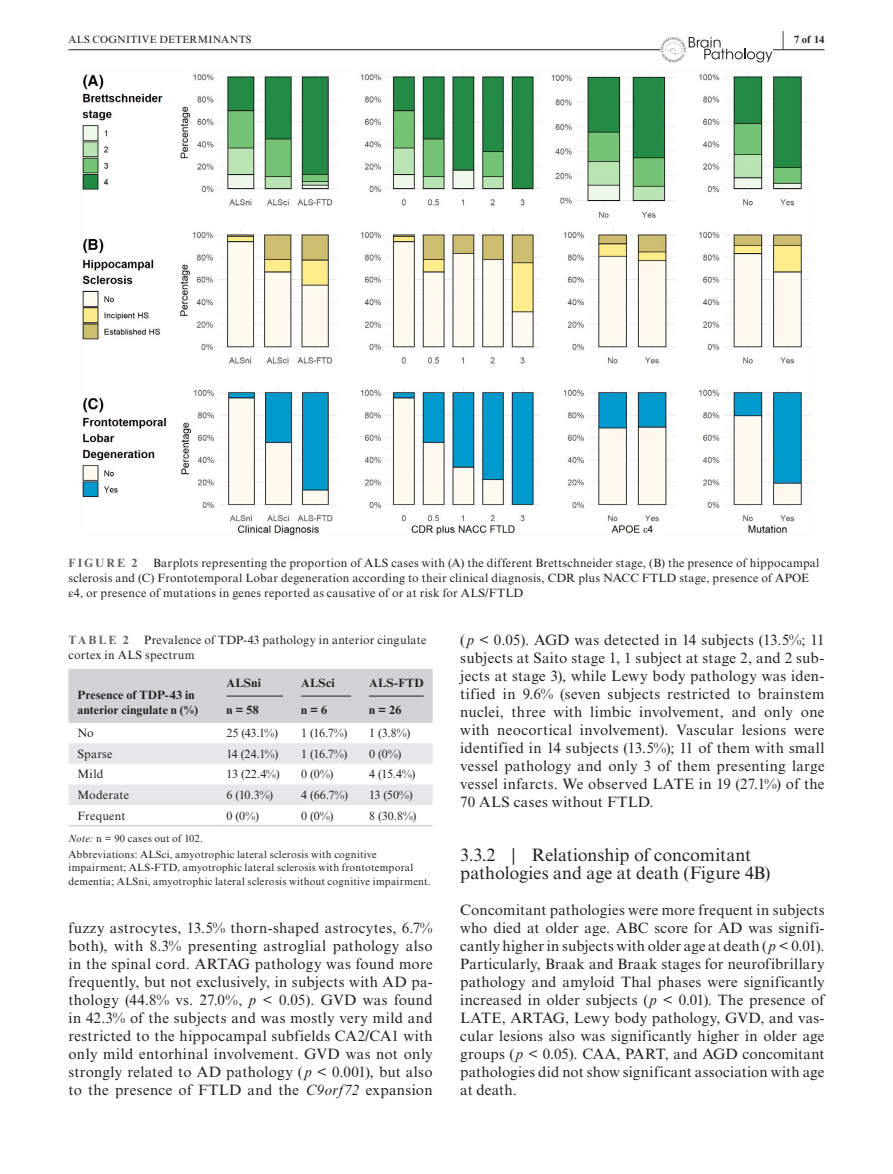
<style>
.page{position:relative;width:893px;height:1174px;background:#fff}
.page>*{position:absolute;margin:0;border:0;box-sizing:border-box;transform-origin:0 0}
.t1{font:18px/18px "Times New Roman MT Std";color:#231f20}
.t2{font:15px/18px "Times New Roman MT Std";letter-spacing:.02em;color:#231f20;text-align:justify}
.t3{font:12px/15px "Times New Roman MT Std";letter-spacing:.02em;color:#231f20}
.t4{font:700 12px/15px "Times New Roman MT Std";letter-spacing:.02em;color:#231f20}
.t5{font:700 12px "Times New Roman MT Std";letter-spacing:.165em;color:#636366}
.t6{font:10.5px/15.8px "Times New Roman MT Std";letter-spacing:.025em;color:#231f20}
.t7{font:700 10.5px "Times New Roman MT Std";color:#231f20}
.s1{font-size:20.25px}
.s2{font-family:"STIX"}
.s3{font-style:italic}
</style>
<div class="page">
<hr style="left:68px;top:49px;width:756px;height:1px;background:#231f20">
<svg style="left:660px;top:37px;width:112px;height:25px"></svg>
<img style="left:81px;top:71px;width:730px;height:465px">
<div style="left:68px;top:669px;width:365px;height:54px;background:#d1d2d4"></div>
<svg style="left:68px;top:743px;width:365px;height:62px"></svg>
<hr style="left:68px;top:825px;width:149px;height:1px;background:#d1d2d4">
<hr style="left:218px;top:825px;width:74px;height:1px;background:#d1d2d4">
<hr style="left:292px;top:825px;width:68px;height:1px;background:#d1d2d4">
<hr style="left:360px;top:825px;width:73px;height:1px;background:#d1d2d4">
<hr style="left:226px;top:695px;width:57px;height:1px;background:#231f20">
<hr style="left:301px;top:695px;width:50px;height:1px;background:#231f20">
<hr style="left:369px;top:695px;width:55px;height:1px;background:#231f20">
<p class="t6" style="left:68px;top:31px;width:185px">ALS COGNITIVE DETERMINANTS</p>
<p class="t7" style="left:782px;top:33px;width:43px"><span class="s1">|</span> 7 of 14</p>
<p class="t3" style="left:68px;top:555px;width:752px;text-indent:85px">Barplots representing the proportion of ALS cases with (A) the different Brettschneider stage, (B) the presence of hippocampal sclerosis and (C) Frontotemporal Lobar degeneration according to their clinical diagnosis, CDR plus NACC FTLD stage, presence of APOE <span class="s2">ε</span>4, or presence of mutations in genes reported as causative of or at risk for ALS/FTLD</p>
<p class="t5" style="left:68px;top:632px;width:62px">TABLE 2</p>
<p class="t5" style="left:68px;top:555px;width:71px">FIGURE 2</p>
<p class="t2" style="left:460px;top:631px;width:366px">(<span class="s3">p</span> &lt; 0.05). AGD was detected in 14 subjects (13.5%; 11 subjects at Saito stage 1, 1 subject at stage 2, and 2 sub&shy;jects at stage 3), while Lewy body pathology was iden&shy;tified in 9.6% (seven subjects restricted to brainstem nuclei, three with limbic involvement, and only one with neocortical involvement). Vascular lesions were identified in 14 subjects (13.5%); 11 of them with small vessel pathology and only 3 of them presenting large vessel infarcts. We observed LATE in 19 (27.1%) of the 70 ALS cases without FTLD.</p>
<p class="t3" style="left:68px;top:632px;width:359px;text-indent:76px">Prevalence of TDP-43 pathology in anterior cingulate cortex in ALS spectrum</p>
<p class="t4" style="left:77px;top:687px;width:122px">Presence of TDP-43 in anterior cingulate n (%)</p>
<p class="t4" style="left:226px;top:675px;width:36px">ALSni</p>
<p class="t4" style="left:301px;top:675px;width:35px">ALSci</p>
<p class="t4" style="left:369px;top:675px;width:56px">ALS-FTD</p>
<p class="t4" style="left:226px;top:702px;width:34px">n = 58</p>
<p class="t4" style="left:301px;top:702px;width:28px">n = 6</p>
<p class="t4" style="left:369px;top:702px;width:34px">n = 26</p>
<p class="t3" style="left:77px;top:725px;width:18px">No</p>
<p class="t3" style="left:226px;top:725px;width:53px">25 (43.1%)</p>
<p class="t3" style="left:301px;top:725px;width:48px">1 (16.7%)</p>
<p class="t3" style="left:369px;top:725px;width:43px">1 (3.8%)</p>
<p class="t3" style="left:77px;top:746px;width:37px">Sparse</p>
<p class="t3" style="left:226px;top:746px;width:53px">14 (24.1%)</p>
<p class="t3" style="left:301px;top:746px;width:48px">1 (16.7%)</p>
<p class="t3" style="left:369px;top:746px;width:34px">0 (0%)</p>
<p class="t3" style="left:77px;top:767px;width:27px">Mild</p>
<p class="t3" style="left:226px;top:767px;width:55px">13 (22.4%)</p>
<p class="t3" style="left:301px;top:767px;width:34px">0 (0%)</p>
<p class="t3" style="left:369px;top:767px;width:48px">4 (15.4%)</p>
<p class="t3" style="left:77px;top:787px;width:53px">Moderate</p>
<p class="t3" style="left:226px;top:787px;width:48px">6 (10.3%)</p>
<p class="t3" style="left:301px;top:787px;width:49px">4 (66.7%)</p>
<p class="t3" style="left:369px;top:787px;width:45px">13 (50%)</p>
<p class="t3" style="left:77px;top:808px;width:49px">Frequent</p>
<p class="t3" style="left:226px;top:808px;width:34px">0 (0%)</p>
<p class="t3" style="left:301px;top:808px;width:34px">0 (0%)</p>
<p class="t3" style="left:369px;top:808px;width:49px">8 (30.8%)</p>
<p class="t6" style="left:68px;top:830px;width:310px"><span class="s3">Note:</span> n = 90 cases out of 102.<br>Abbreviations: ALSci, amyotrophic lateral sclerosis with cognitive</p>
<p class="t6" style="left:68px;top:861px;width:364px;line-height:13.5px">impairment; ALS-FTD, amyotrophic lateral sclerosis with frontotemporal dementia; ALSni, amyotrophic lateral sclerosis without cognitive impairment.</p>
<p class="t1" style="left:460px;top:846px;width:312px">3.3.2 | Relationship of concomitant pathologies and age at death (Figure 4B)</p>
<p class="t2" style="left:460px;top:901px;width:366px">Concomitant pathologies were more frequent in subjects who died at older age. ABC score for AD was signifi&shy;cantly higher in subjects with older age at death (<span class="s3">p</span> &lt; 0.01).<br>Particularly, Braak and Braak stages for neurofibrillary pathology and amyloid Thal phases were significantly increased in older subjects (<span class="s3">p</span> &lt; 0.01). The presence of LATE, ARTAG, Lewy body pathology, GVD, and vas&shy;cular lesions also was significantly higher in older age groups (<span class="s3">p</span> &lt; 0.05). CAA, PART, and AGD concomitant pathologies did not show significant association with age at death.</p>
<p class="t2" style="left:68px;top:919px;width:366px">fuzzy astrocytes, 13.5% thorn-shaped astrocytes, 6.7% both), with 8.3% presenting astroglial pathology also in the spinal cord. ARTAG pathology was found more frequently, but not exclusively, in subjects with AD pa&shy;thology (44.8% vs. 27.0%, <span class="s3">p</span> &lt; 0.05). GVD was found in 42.3% of the subjects and was mostly very mild and restricted to the hippocampal subfields CA2/CA1 with only mild entorhinal involvement. GVD was not only strongly related to AD pathology (<span class="s3">p</span> &lt; 0.001), but also to the presence of FTLD and the <span class="s3">C9orf72</span> expansion</p>
</div>
